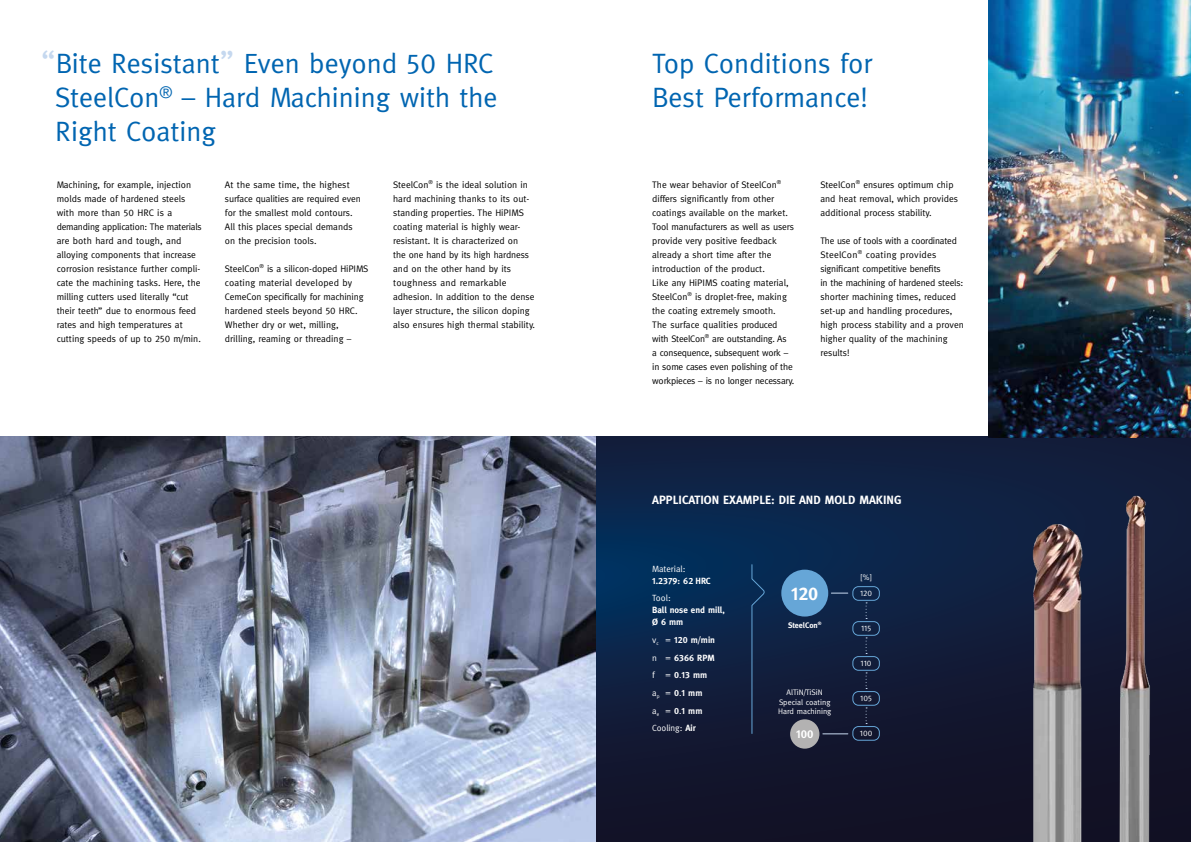
<style>
.page{position:relative;width:1191px;height:842px;background:#fff}
.page>*{position:absolute;margin:0;border:0;box-sizing:border-box;transform-origin:0 0}
.t1{font:28px/34px "Meta";color:#0065b1}
.t2{font:18.4px "Meta Bold Expert";color:#fff}
.t3{font:700 12px "Meta";color:#fff}
.t4{font:11.5px "Meta Bold Expert";color:#fff}
.t5{font:9.5px/14px "Meta";color:#000}
.t6{font:9px/17.7px "Meta";letter-spacing:-.005em;color:#fff}
.t7{font:700 9px/12px "Meta";color:#fff}
.t8{font:9px "Meta Bold Expert";color:#fff}
.t9{font:8px/9.7px "Meta";color:#fff;text-align:center}
.t10{font:8px "Meta Normal Expert";letter-spacing:.01em;color:#fff}
.t11{font:700 8px "Meta";color:#fff}
.s1{font-size:32px;color:#c5d8ef}
.s2{font-family:"Meta Normal Expert"}
.s3{font-family:"Meta";font-weight:700}
.s4{font-family:"Meta Bold Expert";font-weight:400}
.s5{font-weight:400}
.s6{font-family:"Meta"}
.s7{font-family:"Meta Bold Expert"}
.s8{font-weight:700}
</style>
<div class="page">
<svg style="left:595px;top:437px;width:596px;height:405px;background:#0f1d3b"></svg>
<img style="left:0;top:437px;width:595px;height:405px">
<img style="left:988px;top:0;width:203px;height:437px">
<svg style="left:750px;top:564px;width:15px;height:170px;background:#142a4d"></svg>
<div style="left:852px;top:586px;width:27px;height:14px;border:1px solid #66a6d7;border-radius:6px"></div>
<div style="left:852px;top:621px;width:27px;height:14px;border:1px solid #66a6d7;border-radius:6px"></div>
<div style="left:852px;top:691px;width:27px;height:14px;border:1px solid #66a6d7;border-radius:6px"></div>
<div style="left:852px;top:656px;width:27px;height:14px;border:1px solid #66a6d7;border-radius:6px"></div>
<div style="left:852px;top:726px;width:27px;height:14px;border:1px solid #66a6d7;border-radius:6px"></div>
<div style="left:790px;top:719px;width:29px;height:30px;background:#b3b2b2;border-radius:50%"></div>
<svg style="left:823px;top:734px;width:25px;height:1px"></svg>
<svg style="left:831px;top:593px;width:16px;height:1px"></svg>
<div style="left:781px;top:570px;width:47px;height:46px;background:#66a6d7;border-radius:50%"></div>
<svg style="left:865px;top:602px;width:2px;height:17px"></svg>
<svg style="left:865px;top:637px;width:2px;height:17px"></svg>
<svg style="left:865px;top:672px;width:2px;height:17px"></svg>
<svg style="left:865px;top:707px;width:2px;height:17px"></svg>
<img style="left:1024px;top:517px;width:66px;height:325px">
<img style="left:1113px;top:489px;width:42px;height:353px">
<h1 class="t1" style="left:55px;top:46px;width:444px;text-indent:-14px"><span class="s1">“</span>Bite Resistant<span class="s1">”</span> Even beyond <span class="s2">50</span> HRC<br>SteelCon<sup>®</sup> – Hard Machining with the<br>Right Coating</h1>
<h1 class="t1" style="left:652px;top:46px;width:222px">Top Conditions for<br>Best Performance!</h1>
<p class="t5" style="left:57px;top:177px;width:146px">Machining, for example, injection molds made of hardened steels with more than <span class="s2">50</span> HRC is a demanding application: The materials are both hard and tough, and alloying components that increase corrosion resistance further compli&shy;cate the machining tasks. Here, the milling cutters used literally “cut their teeth” due to enormous feed rates and high temperatures at cutting speeds of up to <span class="s2">250</span> m/min.</p>
<p class="t5" style="left:225px;top:177px;width:137px">At the same time, the highest surface qualities are required even for the smallest mold contours.<br>All this places special demands on the precision tools.</p>
<p class="t5" style="left:225px;top:261px;width:145px">SteelCon<sup>®</sup> is a silicon-doped HiPIMS coating material developed by<br>CemeCon specifically for machining hardened steels beyond <span class="s2">50</span> HRC.<br>Whether dry or wet, milling, drilling, reaming or threading –</p>
<p class="t5" style="left:393px;top:177px;width:143px">SteelCon<sup>®</sup> is the ideal solution in hard machining thanks to its out&shy;standing properties. The HiPIMS coating material is highly wear&shy;resistant. It is characterized on<br>the one hand by its high hardness and on the other hand by its toughness and remarkable adhesion. In addition to the dense layer structure, the silicon doping also ensures high thermal stability.</p>
<p class="t5" style="left:652px;top:177px;width:144px">The wear behavior of SteelCon<sup>® </sup>differs significantly from other coatings available on the market.<br>Tool manufacturers as well as users provide very positive feedback already a short time after the introduction of the product.<br>Like any HiPIMS coating material, SteelCon<sup>®</sup> is droplet-free, making the coating extremely smooth.<br>The surface qualities produced with SteelCon<sup>®</sup> are outstanding. As<br>a consequence, subsequent work – in some cases even polishing of the workpieces – is no longer necessary.</p>
<p class="t5" style="left:820px;top:177px;width:139px">SteelCon<sup>®</sup> ensures optimum chip and heat removal, which provides additional process stability.</p>
<p class="t5" style="left:820px;top:233px;width:145px">The use of tools with a coordinated<br>SteelCon<sup>®</sup> coating provides significant competitive benefits<br>in the machining of hardened steels: shorter machining times, reduced set-up and handling procedures, high process stability and a proven higher quality of the machining results!</p>
<p class="t3" style="left:652px;top:493px;width:251px">APPLICATION EXAMPLE: DIE AND MOLD MAKING</p>
<p class="t6" style="left:652px;top:560px;width:35px">Material:</p>
<p class="t8" style="left:652px;top:575px;width:60px">1<span class="s3">.</span>2379<span class="s3">:</span> 62 <span class="s3">HRC</span></p>
<p class="t6" style="left:652px;top:589px;width:20px">Tool:</p>
<p class="t7" style="left:652px;top:604px;width:74px">Ball nose end mill,<br>Ø <span class="s4">6</span> mm</p>
<p class="t7" style="left:652px;top:634px;width:64px"><span class="s5">v</span><sub>c</sub> <span class="s5">=</span> <span class="s4">120</span> m/min</p>
<p class="t8" style="left:652px;top:652px;width:64px"><span class="s6">n =</span> 6366 <span class="s3">RPM</span></p>
<p class="t6" style="left:652px;top:666px;width:56px">f = <span class="s7">0</span>.<span class="s7">13</span> <span class="s8">mm </span>a<sub>p</sub> = <span class="s7">0</span>.<span class="s7">1</span> <span class="s8">mm </span>a<sub>e</sub> = <span class="s7">0</span>.<span class="s7">1</span> <span class="s8">mm<br></span>Cooling: <span class="s8">Air</span></p>
<h2 class="t2" style="left:791px;top:582px;width:28px">120</h2>
<p class="t11" style="left:788px;top:620px;width:35px">SteelCon<sup>®</sup></p>
<p class="t9" style="left:778px;top:687px;width:55px">AlTiN/TiSiN<br>Special coating<br>Hard machining</p>
<p class="t4" style="left:796px;top:727px;width:19px">100</p>
<p class="t9" style="left:860px;top:572px;width:12px">[%]</p>
<p class="t10" style="left:860px;top:589px;width:14px">120</p>
<p class="t10" style="left:861px;top:624px;width:12px">115</p>
<p class="t10" style="left:860px;top:659px;width:12px">110</p>
<p class="t10" style="left:860px;top:694px;width:13px">105</p>
<p class="t10" style="left:860px;top:728px;width:14px">100</p>
</div>
